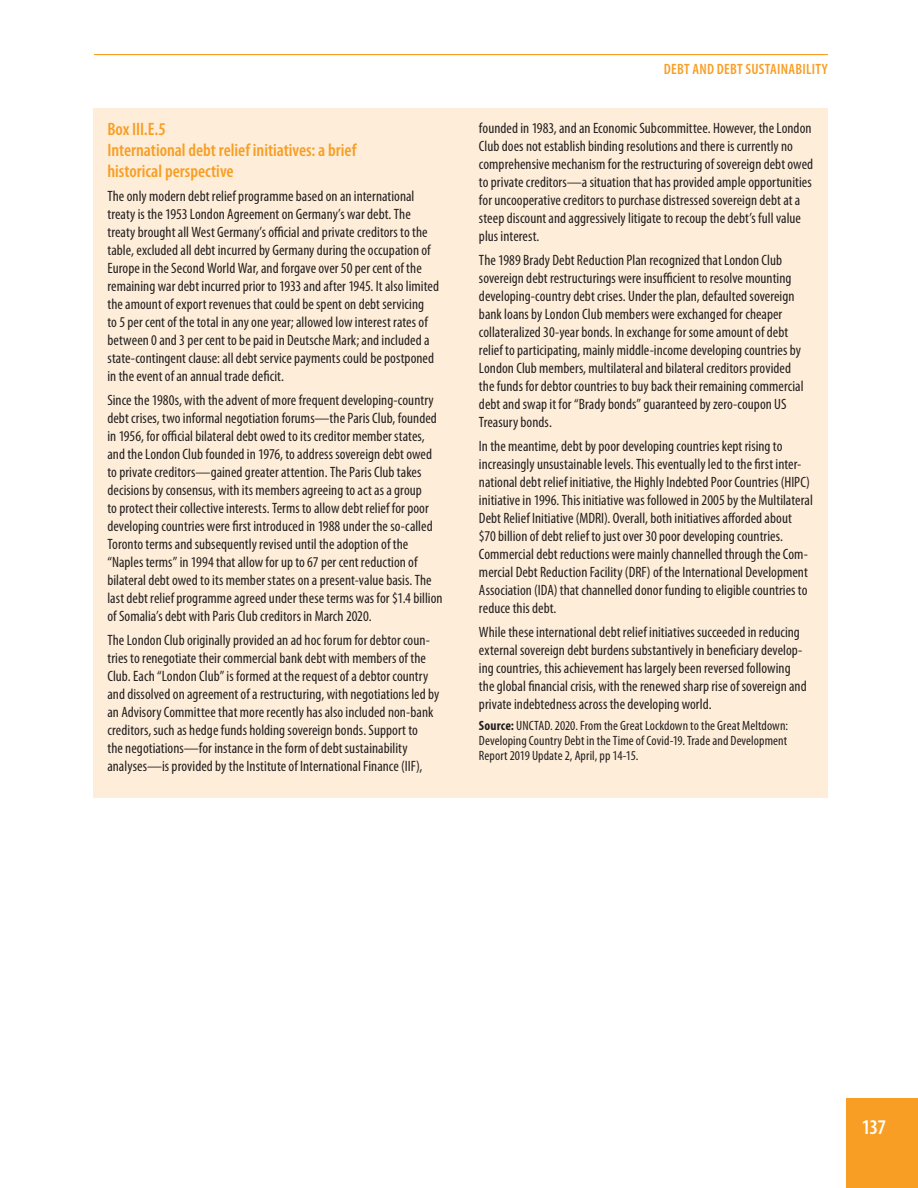
<style>
.page{position:relative;width:918px;height:1188px;background:#fff}
.page>*{position:absolute;margin:0;border:0;box-sizing:border-box;transform-origin:0 0}
.t1{font:600 condensed 21px "Myriad Pro";color:#fff}
.t2{font:600 condensed 18px/21px "Myriad Pro";color:#f89e25}
.t3{font:condensed 15px/18px "Myriad Pro";letter-spacing:.005em;color:#231f20}
.t4{font:600 condensed 15px "Myriad Pro";letter-spacing:.015em;color:#f89e25}
.t5{font:condensed 13.5px/15px "Myriad Pro";letter-spacing:.005em;color:#231f20;text-align:justify}
.s1{font-weight:700}
</style>
<div class="page">
<hr style="left:94px;top:54px;width:734px;height:1px;background:#f89e25">
<div style="left:847px;top:1098px;width:71px;height:90px;background:#f89e25"></div>
<div style="left:94px;top:108px;width:734px;height:690px;background:#feeed9"></div>
<p class="t2" style="left:107px;top:119px;width:250px">Box III.E.5<br>International debt relief initiatives: a brief historical perspective</p>
<p class="t3" style="left:107px;top:187px;width:333px">The only modern debt relief programme based on an international treaty is the 1953 London Agreement on Germany’s war debt. The treaty brought all West Germany’s official and private creditors to the table, excluded all debt incurred by Germany during the occupation of Europe in the Second World War, and forgave over 50 per cent of the remaining war debt incurred prior to 1933 and after 1945. It also limited the amount of export revenues that could be spent on debt servicing<br>to 5 per cent of the total in any one year; allowed low interest rates of between 0 and 3 per cent to be paid in Deutsche Mark; and included a state-contingent clause: all debt service payments could be postponed in the event of an annual trade deficit.</p>
<p class="t3" style="left:107px;top:391px;width:337px">Since the 1980s, with the advent of more frequent developing-country debt crises, two informal negotiation forums—the Paris Club, founded in 1956, for official bilateral debt owed to its creditor member states, and the London Club founded in 1976, to address sovereign debt owed to private creditors—gained greater attention. The Paris Club takes decisions by consensus, with its members agreeing to act as a group<br>to protect their collective interests. Terms to allow debt relief for poor developing countries were first introduced in 1988 under the so-called Toronto terms and subsequently revised until the adoption of the “Naples terms” in 1994 that allow for up to 67 per cent reduction of bilateral debt owed to its member states on a present-value basis. The last debt relief programme agreed under these terms was for $1.4 billion of Somalia’s debt with Paris Club creditors in March 2020.</p>
<p class="t3" style="left:107px;top:631px;width:333px">The London Club originally provided an ad hoc forum for debtor coun&shy;tries to renegotiate their commercial bank debt with members of the Club. Each “London Club” is formed at the request of a debtor country and dissolved on agreement of a restructuring, with negotiations led by an Advisory Committee that more recently has also included non-bank creditors, such as hedge funds holding sovereign bonds. Support to<br>the negotiations—for instance in the form of debt sustainability analyses—is provided by the Institute of International Finance (IIF),</p>
<p class="t4" style="left:664px;top:61px;width:165px">DEBT AND DEBT SUSTAINABILITY</p>
<p class="t3" style="left:479px;top:119px;width:336px">founded in 1983, and an Economic Subcommittee. However, the London Club does not establish binding resolutions and there is currently no comprehensive mechanism for the restructuring of sovereign debt owed to private creditors—a situation that has provided ample opportunities for uncooperative creditors to purchase distressed sovereign debt at a steep discount and aggressively litigate to recoup the debt’s full value plus interest.</p>
<p class="t3" style="left:479px;top:251px;width:326px">The 1989 Brady Debt Reduction Plan recognized that London Club sovereign debt restructurings were insufficient to resolve mounting developing-country debt crises. Under the plan, defaulted sovereign bank loans by London Club members were exchanged for cheaper collateralized 30-year bonds. In exchange for some amount of debt relief to participating, mainly middle-income developing countries by London Club members, multilateral and bilateral creditors provided the funds for debtor countries to buy back their remaining commercial debt and swap it for “Brady bonds” guaranteed by zero-coupon US Treasury bonds.</p>
<p class="t3" style="left:479px;top:437px;width:335px">In the meantime, debt by poor developing countries kept rising to increasingly unsustainable levels. This eventually led to the first inter&shy;national debt relief initiative, the Highly Indebted Poor Countries (HIPC) initiative in 1996. This initiative was followed in 2005 by the Multilateral Debt Relief Initiative (MDRI). Overall, both initiatives afforded about<br>$70 billion of debt relief to just over 30 poor developing countries.<br>Commercial debt reductions were mainly channelled through the Com&shy;mercial Debt Reduction Facility (DRF) of the International Development Association (IDA) that channelled donor funding to eligible countries to reduce this debt.</p>
<p class="t3" style="left:479px;top:623px;width:329px">While these international debt relief initiatives succeeded in reducing external sovereign debt burdens substantively in beneficiary develop&shy;ing countries, this achievement has largely been reversed following the global financial crisis, with the renewed sharp rise of sovereign and private indebtedness across the developing world.</p>
<p class="t5" style="left:479px;top:718px;width:311px"><span class="s1">Source:</span> UNCTAD. 2020. From the Great Lockdown to the Great Meltdown:<br>Developing Country Debt in the Time of Covid-19. Trade and Development Report 2019 Update 2, April, pp 14-15.</p>
<h1 class="t1" style="left:862px;top:1116px;width:26px">137</h1>
</div>
